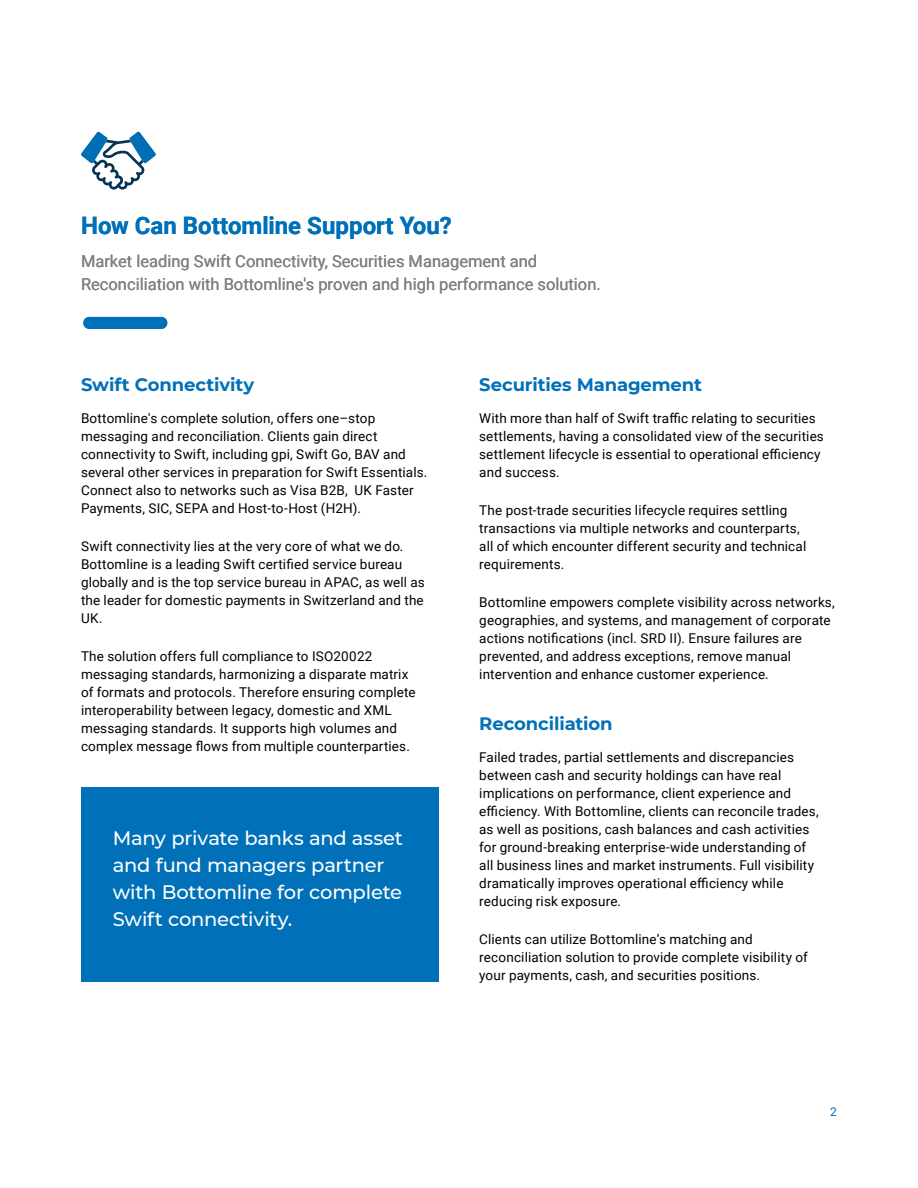
<style>
.page{position:relative;width:918px;height:1188px;background:#fff}
.page>*{position:absolute;margin:0;border:0;box-sizing:border-box;transform-origin:0 0}
.t1{font:700 24px "Roboto";color:#0070b9}
.t2{font:500 19.5px/27px "Montserrat";letter-spacing:-.01em;color:#fff}
.t3{font:700 18px "Montserrat";letter-spacing:-.005em;color:#0070b9}
.t4{font:16.5px/22.5px "Roboto";color:#828282}
.t5{font:13.5px/18px "Roboto";letter-spacing:.01em;color:#000}
.t6{font:12px "Roboto";color:#0070b9}
</style>
<div class="page">
<div style="left:89px;top:317px;width:72px;height:12px;background:#0070b9"></div>
<svg style="left:81px;top:132px;width:75px;height:58px"></svg>
<div style="left:81px;top:787px;width:358px;height:195px;background:#0070b9"></div>
<h2 class="t1" style="left:81px;top:209px;width:372px">How Can Bottomline Support You?</h2>
<p class="t4" style="left:81px;top:250px;width:521px">Market leading Swift Connectivity, Securities Management and<br>Reconciliation with Bottomline's proven and high performance solution.</p>
<h3 class="t3" style="left:81px;top:372px;width:175px">Swift Connectivity</h3>
<p class="t5" style="left:81px;top:409px;width:348px">Bottomline's complete solution, offers one–stop messaging and reconciliation. Clients gain direct connectivity to Swift, including gpi, Swift Go, BAV and several other services in preparation for Swift Essentials.<br>Connect also to networks such as Visa B2B, UK Faster Payments, SIC, SEPA and Host-to-Host (H2H).</p>
<p class="t5" style="left:81px;top:537px;width:345px">Swift connectivity lies at the very core of what we do.<br>Bottomline is a leading Swift certified service bureau globally and is the top service bureau in APAC, as well as the leader for domestic payments in Switzerland and the UK.</p>
<p class="t5" style="left:81px;top:647px;width:336px">The solution offers full compliance to ISO20022 messaging standards, harmonizing a disparate matrix of formats and protocols. Therefore ensuring complete interoperability between legacy, domestic and XML messaging standards. It supports high volumes and complex message flows from multiple counterparties.</p>
<p class="t2" style="left:113px;top:824px;width:292px">Many private banks and asset and fund managers partner with Bottomline for complete<br>Swift connectivity.</p>
<h3 class="t3" style="left:479px;top:372px;width:224px">Securities Management</h3>
<p class="t5" style="left:479px;top:409px;width:346px">With more than half of Swift traffic relating to securities settlements, having a consolidated view of the securities settlement lifecycle is essential to operational efficiency and success.</p>
<p class="t5" style="left:479px;top:501px;width:329px">The post-trade securities lifecycle requires settling transactions via multiple networks and counterparts, all of which encounter different security and technical requirements.</p>
<p class="t5" style="left:479px;top:593px;width:357px">Bottomline empowers complete visibility across networks, geographies, and systems, and management of corporate actions notifications (incl. SRD II). Ensure failures are prevented, and address exceptions, remove manual intervention and enhance customer experience.</p>
<h3 class="t3" style="left:479px;top:711px;width:135px">Reconciliation</h3>
<p class="t5" style="left:479px;top:748px;width:341px">Failed trades, partial settlements and discrepancies between cash and security holdings can have real implications on performance, client experience and efficiency. With Bottomline, clients can reconcile trades, as well as positions, cash balances and cash activities for ground-breaking enterprise-wide understanding of all business lines and market instruments. Full visibility dramatically improves operational efficiency while reducing risk exposure.</p>
<p class="t5" style="left:479px;top:930px;width:330px">Clients can utilize Bottomline’s matching and reconciliation solution to provide complete visibility of your payments, cash, and securities positions.</p>
<p class="t6" style="left:830px;top:1103px;width:8px">2</p>
</div>
